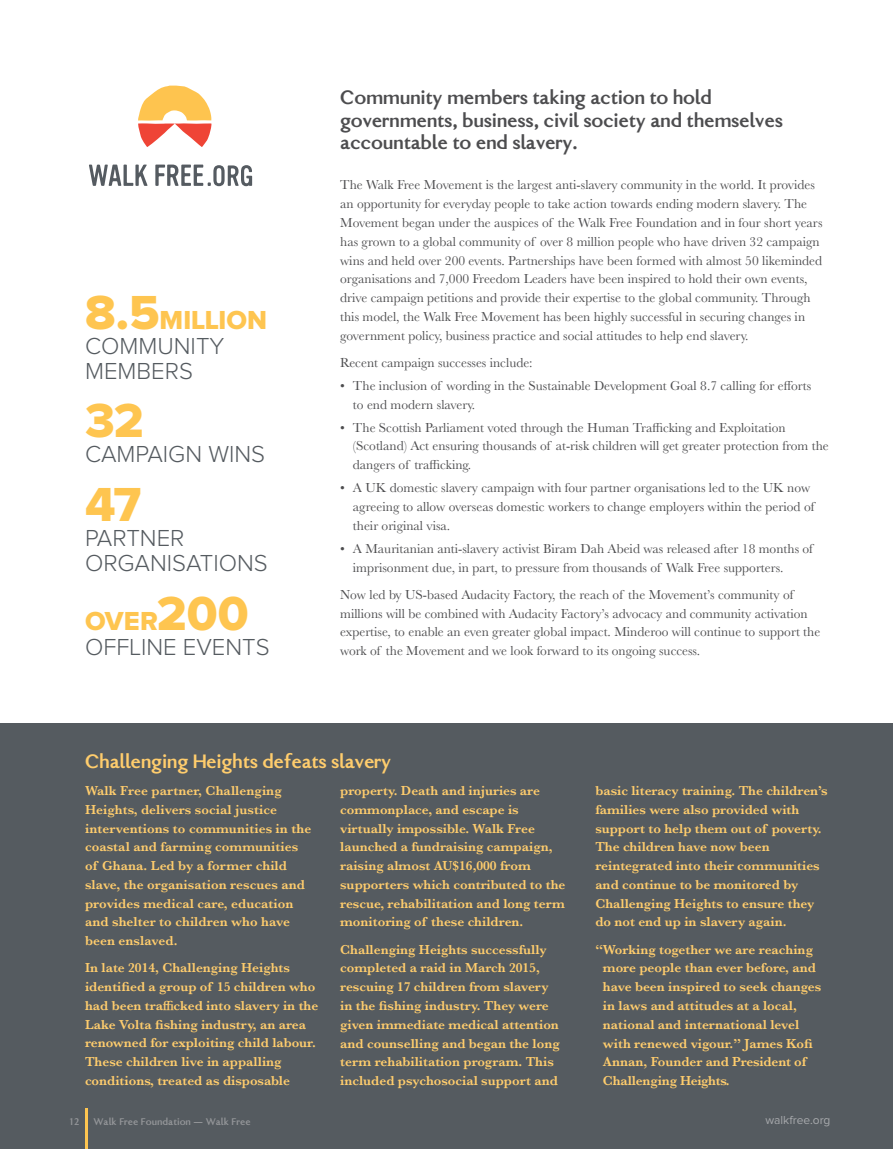
<style>
.page{position:relative;width:893px;height:1149px;background:#fff}
.page>*{position:absolute;margin:0;border:0;box-sizing:border-box;transform-origin:0 0}
.t1{font:49.5px "Proxima Nova Extrabld";color:#fec550}
.t2{font:27px "Proxima Nova Extrabld";color:#fec550}
.t3{font:300 24px/24.9px "Proxima Nova";color:#555b60}
.t4{font:700 22.5px/22.5px "Gill New Antique";letter-spacing:-.015em;color:#4d4d4f}
.t5{font:700 22.5px "Gill New Antique";letter-spacing:-.015em;color:#ffcd6d}
.t6{font:13.5px/18.8px "Baskerville";color:#4d4d4f}
.t7{font:600 13.5px/18.8px "Baskerville";color:#ffcd6d}
.t8{font:12px "Proxima Nova";color:#a7a9ac}
.t9{font:700 11.25px "Gill New Antique";color:#939598}
.s1{font-size:49.5px}
</style>
<div class="page">
<div style="left:0;top:723px;width:893px;height:425px;background:#555b60"></div>
<svg style="left:138px;top:85px;width:74px;height:62px"></svg>
<svg style="left:89px;top:164px;width:59px;height:22px"></svg>
<svg style="left:155px;top:164px;width:97px;height:22px"></svg>
<hr style="left:85px;top:1108px;width:3px;height:40px;background:#fec550">
<h2 class="t2" style="left:85px;top:307px;width:184px"><span class="s1">8.5</span>MILLION</h2>
<h3 class="t3" style="left:85px;top:334px;width:141px">COMMUNITY<br>MEMBERS</h3>
<h1 class="t1" style="left:85px;top:398px;width:60px">32</h1>
<h3 class="t3" style="left:85px;top:443px;width:182px">CAMPAIGN WINS</h3>
<h1 class="t1" style="left:85px;top:482px;width:58px">47</h1>
<h3 class="t3" style="left:85px;top:526px;width:184px">PARTNER<br>ORGANISATIONS</h3>
<h2 class="t2" style="left:85px;top:608px;width:165px">OVER<span class="s1">200</span></h2>
<h3 class="t3" style="left:85px;top:635px;width:186px">OFFLINE EVENTS</h3>
<h3 class="t4" style="left:340px;top:86px;width:444px">Community members taking action to hold governments, business, civil society and themselves accountable to end slavery.</h3>
<p class="t6" style="left:340px;top:176px;width:484px">The Walk Free Movement is the largest anti-slavery community in the world. It provides an opportunity for everyday people to take action towards ending modern slavery. The Movement began under the auspices of the Walk Free Foundation and in four short years has grown to a global community of over 8 million people who have driven 32 campaign wins and held over 200 events. Partnerships have been formed with almost 50 likeminded organisations and 7,000 Freedom Leaders have been inspired to hold their own events, drive campaign petitions and provide their expertise to the global community. Through this model, the Walk Free Movement has been highly successful in securing changes in government policy, business practice and social attitudes to help end slavery.</p>
<p class="t6" style="left:340px;top:353px;width:194px">Recent campaign successes include:</p>
<p class="t6" style="left:353px;top:376px;width:460px;text-indent:-13px">• The inclusion of wording in the Sustainable Development Goal 8.7 calling for efforts to end modern slavery.</p>
<p class="t6" style="left:353px;top:418px;width:477px;text-indent:-13px">• The Scottish Parliament voted through the Human Trafficking and Exploitation (Scotland) Act ensuring thousands of at-risk children will get greater protection from the dangers of trafficking.</p>
<p class="t6" style="left:353px;top:478px;width:463px;text-indent:-13px">• A UK domestic slavery campaign with four partner organisations led to the UK now agreeing to allow overseas domestic workers to change employers within the period of their original visa.</p>
<p class="t6" style="left:353px;top:539px;width:461px;text-indent:-13px">• A Mauritanian anti-slavery activist Biram Dah Abeid was released after 18 months of imprisonment due, in part, to pressure from thousands of Walk Free supporters.</p>
<p class="t6" style="left:340px;top:585px;width:482px">Now led by US-based Audacity Factory, the reach of the Movement’s community of millions will be combined with Audacity Factory’s advocacy and community activation expertise, to enable an even greater global impact. Minderoo will continue to support the work of the Movement and we look forward to its ongoing success.</p>
<h3 class="t5" style="left:85px;top:748px;width:308px">Challenging Heights defeats slavery</h3>
<p class="t7" style="left:85px;top:780px;width:228px">Walk Free partner, Challenging<br>Heights, delivers social justice interventions to communities in the coastal and farming communities of Ghana. Led by a former child slave, the organisation rescues and provides medical care, education and shelter to children who have been enslaved.</p>
<p class="t7" style="left:85px;top:958px;width:235px">In late 2014, Challenging Heights identified a group of 15 children who had been trafficked into slavery in the Lake Volta fishing industry, an area renowned for exploiting child labour.<br>These children live in appalling conditions, treated as disposable</p>
<p class="t7" style="left:340px;top:780px;width:227px">property. Death and injuries are commonplace, and escape is virtually impossible. Walk Free launched a fundraising campaign, raising almost AU$16,000 from supporters which contributed to the rescue, rehabilitation and long term monitoring of these children.</p>
<p class="t7" style="left:340px;top:939px;width:221px">Challenging Heights successfully completed a raid in March 2015, rescuing 17 children from slavery in the fishing industry. They were given immediate medical attention and counselling and began the long term rehabilitation program. This included psychosocial support and</p>
<p class="t7" style="left:595px;top:781px;width:234px">basic literacy training. The children’s families were also provided with support to help them out of poverty.<br>The children have now been reintegrated into their communities and continue to be monitored by Challenging Heights to ensure they do not end up in slavery again.</p>
<p class="t7" style="left:603px;top:939px;width:220px;text-indent:-8px">“Working together we are reaching more people than ever before, and have been inspired to seek changes in laws and attitudes at a local, national and international level with renewed vigour.” James Kofi<br>Annan, Founder and President of<br>Challenging Heights.</p>
<p class="t9" style="left:70px;top:1115px;width:182px">12 Walk Free Foundation — Walk Free</p>
<p class="t8" style="left:765px;top:1114px;width:67px">walkfree.org</p>
</div>
